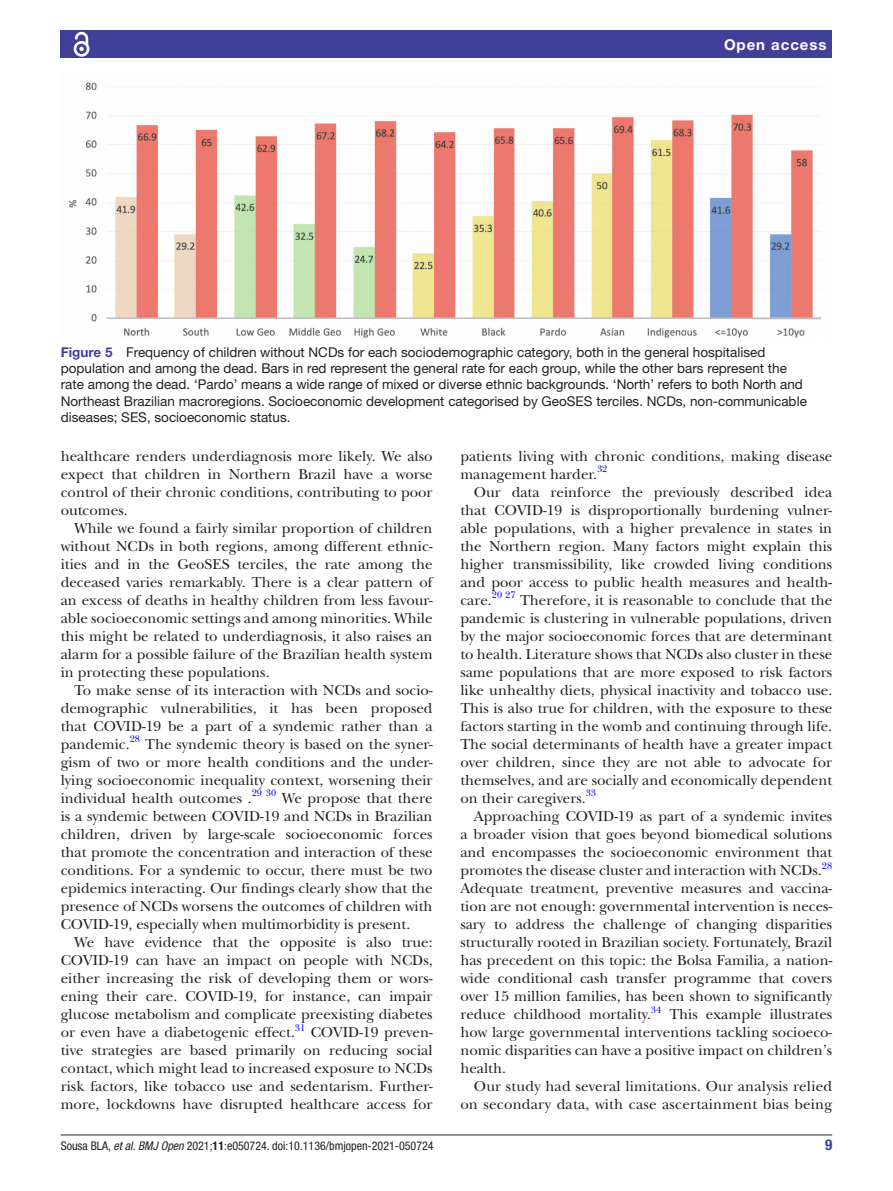
<style>
.page{position:relative;width:893px;height:1191px;background:#fff}
.page>*{position:absolute;margin:0;border:0;box-sizing:border-box;transform-origin:0 0}
.t1{font:15px/18px "New Baskerville";color:#231f20;text-align:justify}
.t2{font:700 15px "Helvetica Neue LT Std";letter-spacing:.065em;color:#fff}
.t3{font:700 condensed 15px "Helvetica Neue LT Std";color:#414099}
.t4{font:13.5px/16.2px "Helvetica Neue LT Std";color:#231f20}
.t5{font:condensed 12px "Helvetica Neue LT Std";color:#231f20}
.t6{font:9.9px "New Baskerville";color:#00f}
.s1{font-weight:700;color:#414099}
.s2{font-style:italic}
.s3{font-weight:700}
</style>
<div class="page">
<hr style="left:61px;top:1134px;width:771px;height:1px;background:#231f20">
<div style="left:61px;top:31px;width:771px;height:27px;background:#414099"></div>
<svg style="left:73px;top:31px;width:17px;height:26px"></svg>
<img style="left:69px;top:82px;width:753px;height:256px">
<p class="t2" style="left:724px;top:35px;width:104px">Open access</p>
<p class="t4" style="left:61px;top:344px;width:748px"><span class="s1">Figure 5</span> Frequency of children without NCDs for each sociodemographic category, both in the general hospitalised population and among the dead. Bars in red represent the general rate for each group, while the other bars represent the rate among the dead. ‘Pardo’ means a wide range of mixed or diverse ethnic backgrounds. ‘North’ refers to both North and Northeast Brazilian macroregions. Socioeconomic development categorised by GeoSES terciles. NCDs, non-communicable diseases; SES, socioeconomic status.</p>
<p class="t1" style="left:61px;top:447px;width:373px">healthcare renders underdiagnosis more likely. We also expect that children in Northern Brazil have a worse control of their chronic conditions, contributing to poor outcomes.</p>
<p class="t1" style="left:61px;top:519px;width:373px;text-indent:14px">While we found a fairly similar proportion of children without NCDs in both regions, among different ethnic&shy;ities and in the GeoSES terciles, the rate among the deceased varies remarkably. There is a clear pattern of an excess of deaths in healthy children from less favour&shy;able socioeconomic settings and among minorities. While this might be related to underdiagnosis, it also raises an alarm for a possible failure of the Brazilian health system in protecting these populations.</p>
<p class="t1" style="left:61px;top:681px;width:373px;text-indent:14px">To make sense of its interaction with NCDs and socio&shy;demographic vulnerabilities, it has been proposed that COVID-19 be a part of a syndemic rather than a pandemic.</p>
<p class="t6" style="left:130px;top:733px;width:12px">28</p>
<p class="t1" style="left:61px;top:735px;width:373px;text-indent:84px">The syndemic theory is based on the syner&shy;gism of two or more health conditions and the under&shy;lying socioeconomic inequality context, worsening their individual health outcomes .</p>
<p class="t6" style="left:252px;top:787px;width:26px">29 30</p>
<p class="t1" style="left:61px;top:789px;width:373px;text-indent:221px">We propose that there is a syndemic between COVID-19 and NCDs in Brazilian children, driven by large-scale socioeconomic forces that promote the concentration and interaction of these conditions. For a syndemic to occur, there must be two epidemics interacting. Our findings clearly show that the presence of NCDs worsens the outcomes of children with COVID-19, especially when multimorbidity is present.</p>
<p class="t1" style="left:61px;top:933px;width:373px;text-indent:14px">We have evidence that the opposite is also true:<br>COVID-19 can have an impact on people with NCDs, either increasing the risk of developing them or wors&shy;ening their care. COVID-19, for instance, can impair glucose metabolism and complicate preexisting diabetes or even have a diabetogenic effect.<sup>31</sup> COVID-19 preven&shy;tive strategies are based primarily on reducing social contact, which might lead to increased exposure to NCDs risk factors, like tobacco use and sedentarism. Further&shy;more, lockdowns have disrupted healthcare access for</p>
<p class="t1" style="left:460px;top:447px;width:373px">patients living with chronic conditions, making disease management harder.</p>
<p class="t6" style="left:597px;top:463px;width:12px">32</p>
<p class="t1" style="left:460px;top:483px;width:373px;text-indent:14px">Our data reinforce the previously described idea that COVID-19 is disproportionally burdening vulner&shy;able populations, with a higher prevalence in states in the Northern region. Many factors might explain this higher transmissibility, like crowded living conditions and poor access to public health measures and health&shy;care.</p>
<p class="t6" style="left:492px;top:589px;width:25px">20 27</p>
<p class="t1" style="left:460px;top:591px;width:373px;text-indent:60px">Therefore, it is reasonable to conclude that the pandemic is clustering in vulnerable populations, driven by the major socioeconomic forces that are determinant to health. Literature shows that NCDs also cluster in these same populations that are more exposed to risk factors like unhealthy diets, physical inactivity and tobacco use.<br>This is also true for children, with the exposure to these factors starting in the womb and continuing through life.<br>The social determinants of health have a greater impact over children, since they are not able to advocate for themselves, and are socially and economically dependent on their caregivers.<sup>33</sup></p>
<p class="t1" style="left:460px;top:807px;width:373px;text-indent:14px">Approaching COVID-19 as part of a syndemic invites a broader vision that goes beyond biomedical solutions and encompasses the socioeconomic environment that promotes the disease cluster and interaction with NCDs.</p>
<p class="t6" style="left:822px;top:859px;width:12px">28</p>
<p class="t1" style="left:460px;top:879px;width:373px">Adequate treatment, preventive measures and vaccina&shy;tion are not enough: governmental intervention is neces&shy;sary to address the challenge of changing disparities structurally rooted in Brazilian society. Fortunately, Brazil has precedent on this topic: the Bolsa Familia<span class="s2">,</span> a nation&shy;wide conditional cash transfer programme that covers over 15 million families, has been shown to significantly reduce childhood mortality.<sup>34</sup></p>
<p class="t1" style="left:460px;top:1005px;width:373px;text-indent:209px">This example illustrates how large governmental interventions tackling socioeco&shy;nomic disparities can have a positive impact on children’s health.</p>
<p class="t1" style="left:460px;top:1077px;width:373px;text-align:right">Our study had several limitations. Our analysis relied on secondary data, with case ascertainment bias being</p>
<p class="t5" style="left:61px;top:1138px;width:374px">Sousa BLA, <span class="s2">et al</span>. <span class="s2">BMJ Open</span> 2021;<span class="s3">11</span>:e050724. doi:10.1136/bmjopen-2021-050724</p>
<p class="t3" style="left:825px;top:1135px;width:9px">9</p>
</div>
